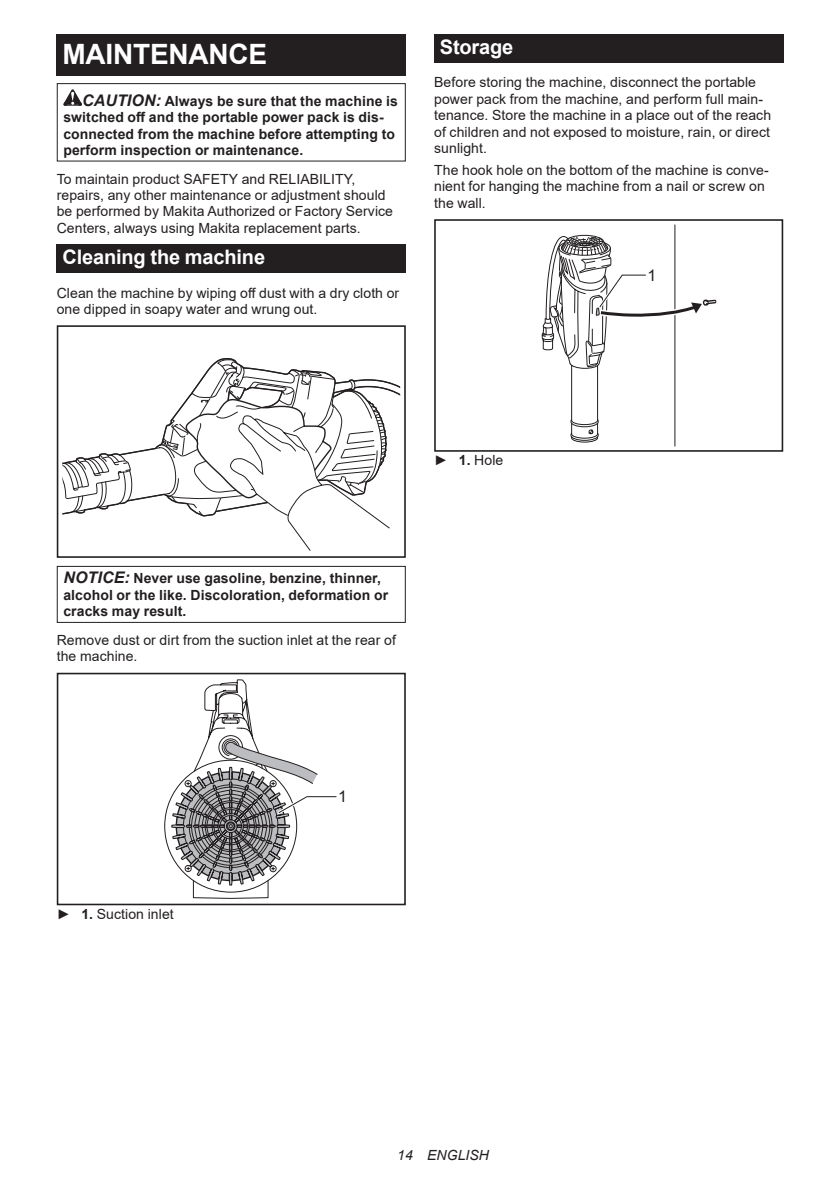
<style>
.page{position:relative;width:840px;height:1191px;background:#fff}
.page>*{position:absolute;margin:0;border:0;box-sizing:border-box;transform-origin:0 0}
.t1{font:700 28px "Arial";letter-spacing:-.01em;color:#fff}
.t2{font:700 20px "Arial";letter-spacing:-.01em;color:#fff}
.t3{font:16px "Arial";color:#231f20}
.t4{font:14px/16.4px "Arial";letter-spacing:.005em;color:#231f20}
.t5{font:700 14px/16.4px "Arial";letter-spacing:.005em;color:#231f20}
.t6{font:italic 14px "Arial";letter-spacing:.005em;color:#231f20}
.s1{font-style:italic;font-size:16px}
.s2{font-weight:700}
</style>
<div class="page">
<div style="left:57px;top:34px;width:348px;height:41px;background:#231f20"></div>
<svg style="left:63px;top:89px;width:19px;height:17px"></svg>
<div style="left:57px;top:83px;width:348px;height:79px;border:1px solid #231f20"></div>
<div style="left:57px;top:244px;width:348px;height:29px;background:#231f20"></div>
<svg style="left:62px;top:358px;width:338px;height:193px"></svg>
<div style="left:57px;top:529px;width:73px;height:29px;background:#fff"></div>
<div style="left:57px;top:325px;width:348px;height:233px;border:2px solid #231f20"></div>
<div style="left:57px;top:566px;width:348px;height:57px;border:1px solid #231f20"></div>
<div style="left:57px;top:673px;width:348px;height:232px;border:2px solid #231f20"></div>
<svg style="left:171px;top:679px;width:166px;height:219px"></svg>
<div style="left:434px;top:34px;width:348px;height:29px;background:#231f20"></div>
<hr style="left:674px;top:225px;width:1px;height:221px;background:#231f20">
<div style="left:434px;top:219px;width:348px;height:233px;border:2px solid #231f20"></div>
<svg style="left:541px;top:234px;width:175px;height:209px"></svg>
<h1 class="t1" style="left:62px;top:34px;width:206px">MAINTENANCE</h1>
<p class="t5" style="left:63px;top:93px;width:336px;text-indent:19px"><span class="s1">CAUTION:</span> Always be sure that the machine is switched off and the portable power pack is dis&shy;connected from the machine before attempting to perform inspection or maintenance.</p>
<p class="t4" style="left:57px;top:170px;width:337px">To maintain product SAFETY and RELIABILITY, repairs, any other maintenance or adjustment should be performed by Makita Authorized or Factory Service Centers, always using Makita replacement parts.</p>
<h2 class="t2" style="left:62px;top:243px;width:204px">Cleaning the machine</h2>
<p class="t4" style="left:57px;top:284px;width:344px">Clean the machine by wiping off dust with a dry cloth or one dipped in soapy water and wrung out.</p>
<h2 class="t2" style="left:439px;top:33px;width:75px">Storage</h2>
<p class="t4" style="left:434px;top:74px;width:338px">Before storing the machine, disconnect the portable power pack from the machine, and perform full main&shy;tenance. Store the machine in a place out of the reach of children and not exposed to moisture, rain, or direct sunlight.</p>
<p class="t4" style="left:434px;top:162px;width:336px">The hook hole on the bottom of the machine is conve&shy;nient for hanging the machine from a nail or screw on the wall.</p>
<p class="t3" style="left:647px;top:264px;width:10px">1</p>
<p class="t4" style="left:434px;top:452px;width:71px">► <span class="s2">1.</span> Hole</p>
<p class="t5" style="left:63px;top:570px;width:326px"><span class="s1">NOTICE:</span> Never use gasoline, benzine, thinner, alcohol or the like. Discoloration, deformation or cracks may result.</p>
<p class="t4" style="left:57px;top:632px;width:340px">Remove dust or dirt from the suction inlet at the rear of the machine.</p>
<p class="t4" style="left:57px;top:905px;width:118px">► <span class="s2">1.</span> Suction inlet</p>
<p class="t3" style="left:338px;top:785px;width:10px">1</p>
<p class="t6" style="left:397px;top:1146px;width:93px">14 ENGLISH</p>
</div>
